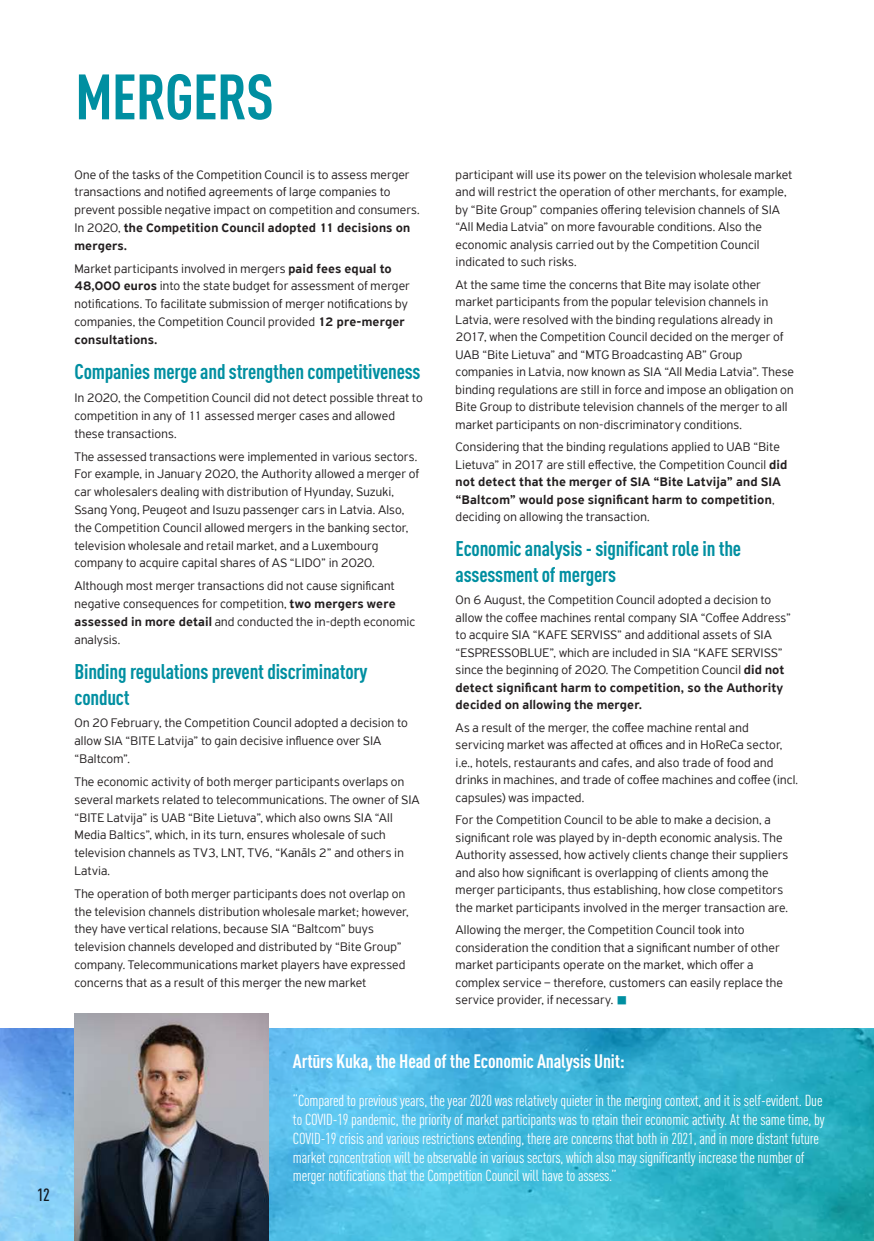
<style>
.page{position:relative;width:874px;height:1241px;background:#fff}
.page>*{position:absolute;margin:0;border:0;box-sizing:border-box;transform-origin:0 0}
.t1{font:700 condensed 63px "DIN Pro";letter-spacing:-.015em;color:#008fa1}
.t2{font:700 condensed 21px/25.6px "DIN Pro";letter-spacing:-.01em;color:#008fa1}
.t3{font:700 condensed 19.25px "DIN Pro";letter-spacing:-.01em;color:#fff}
.t4{font:500 condensed 17.5px "DIN Pro";color:#231f20}
.t5{font:condensed 15.75px/18.9px "DIN Pro";letter-spacing:-.01em;color:#fff}
.t6{font:300 13.12px/17.5px "PF Highway Sans Pro";letter-spacing:.01em;color:#231f20}
.s1{font-weight:500}
.s2{color:#008fa1}
</style>
<div class="page">
<img style="left:0;top:1028px;width:873px;height:212px">
<img style="left:74px;top:1013px;width:194px;height:227px">
<h3 class="t4" style="left:37px;top:1181px;width:14px">12</h3>
<h1 class="t1" style="left:75px;top:49px;width:200px">MERGERS</h1>
<p class="t6" style="left:74px;top:165px;width:346px">One of the tasks of the Competition Council is to assess merger transactions and notified agreements of large companies to prevent possible negative impact on competition and consumers.<br>In 2020, <span class="s1">the Competition Council adopted 11 decisions on mergers.</span></p>
<p class="t6" style="left:74px;top:259px;width:337px">Market participants involved in mergers <span class="s1">paid fees equal to 48,000 euros</span> into the state budget for assessment of merger notifications. To facilitate submission of merger notifications by companies, the Competition Council provided <span class="s1">12 pre-merger consultations.</span></p>
<h2 class="t2" style="left:74px;top:357px;width:347px">Companies merge and strengthen competitiveness</h2>
<p class="t6" style="left:74px;top:389px;width:349px">In 2020, the Competition Council did not detect possible threat to competition in any of 11 assessed merger cases and allowed these transactions.</p>
<p class="t6" style="left:74px;top:447px;width:346px">The assessed transactions were implemented in various sectors.<br>For example, in January 2020, the Authority allowed a merger of car wholesalers dealing with distribution of Hyunday, Suzuki, Ssang Yong, Peugeot and Isuzu passenger cars in Latvia. Also, the Competition Council allowed mergers in the banking sector, television wholesale and retail market, and a Luxembourg company to acquire capital shares of AS “LIDO” in 2020.</p>
<p class="t6" style="left:74px;top:577px;width:342px">Although most merger transactions did not cause significant negative consequences for competition, <span class="s1">two mergers were assessed in more detail</span> and conducted the in-depth economic analysis.</p>
<h2 class="t2" style="left:74px;top:657px;width:294px">Binding regulations prevent discriminatory conduct</h2>
<p class="t6" style="left:74px;top:714px;width:335px">On 20 February, the Competition Council adopted a decision to allow SIA “BITE Latvija” to gain decisive influence over SIA “Baltcom”.</p>
<p class="t6" style="left:74px;top:772px;width:346px">The economic activity of both merger participants overlaps on several markets related to telecommunications. The owner of SIA “BITE Latvija” is UAB “Bite Lietuva”, which also owns SIA “All Media Baltics”, which, in its turn, ensures wholesale of such television channels as TV3, LNT, TV6, “Kanāls 2” and others in Latvia.</p>
<p class="t6" style="left:74px;top:884px;width:336px">The operation of both merger participants does not overlap on the television channels distribution wholesale market; however, they have vertical relations, because SIA “Baltcom” buys television channels developed and distributed by “Bite Group” company. Telecommunications market players have expressed concerns that as a result of this merger the new market</p>
<p class="t6" style="left:455px;top:165px;width:338px">participant will use its power on the television wholesale market and will restrict the operation of other merchants, for example, by “Bite Group” companies offering television channels of SIA “All Media Latvia” on more favourable conditions. Also the economic analysis carried out by the Competition Council indicated to such risks.</p>
<p class="t6" style="left:455px;top:275px;width:340px">At the same time the concerns that Bite may isolate other market participants from the popular television channels in Latvia, were resolved with the binding regulations already in 2017, when the Competition Council decided on the merger of UAB “Bite Lietuva” and “MTG Broadcasting AB” Group companies in Latvia, now known as SIA “All Media Latvia”. These binding regulations are still in force and impose an obligation on Bite Group to distribute television channels of the merger to all market participants on non-discriminatory conditions.</p>
<p class="t6" style="left:455px;top:438px;width:333px">Considering that the binding regulations applied to UAB “Bite Lietuva” in 2017 are still effective, the Competition Council <span class="s1">did not detect that the merger of SIA “Bite Latvija” and SIA “Baltcom” would pose significant harm to competition</span>, deciding on allowing the transaction.</p>
<h2 class="t2" style="left:455px;top:534px;width:287px">Economic analysis - significant role in the assessment of mergers</h2>
<p class="t6" style="left:455px;top:591px;width:337px">On 6 August, the Competition Council adopted a decision to allow the coffee machines rental company SIA “Coffee Address” to acquire SIA “KAFE SERVISS” and additional assets of SIA “ESPRESSOBLUE”, which are included in SIA “KAFE SERVISS” since the beginning of 2020. The Competition Council <span class="s1">did not detect significant harm to competition, so the Authority decided on allowing the merger.</span></p>
<p class="t6" style="left:455px;top:718px;width:344px">As a result of the merger, the coffee machine rental and servicing market was affected at offices and in HoReCa sector, i.e., hotels, restaurants and cafes, and also trade of food and drinks in machines, and trade of coffee machines and coffee (incl. capsules) was impacted.</p>
<p class="t6" style="left:455px;top:811px;width:334px">For the Competition Council to be able to make a decision, a significant role was played by in-depth economic analysis. The Authority assessed, how actively clients change their suppliers and also how significant is overlapping of clients among the merger participants, thus establishing, how close competitors the market participants involved in the merger transaction are.</p>
<p class="t6" style="left:455px;top:920px;width:328px">Allowing the merger, the Competition Council took into consideration the condition that a significant number of other market participants operate on the market, which offer a complex service – therefore, customers can easily replace the service provider, if necessary. <span class="s2">■</span></p>
<h3 class="t3" style="left:293px;top:1046px;width:333px">Artūrs Kuka, the Head of the Economic Analysis Unit:</h3>
<p class="t5" style="left:293px;top:1089px;width:533px">“Compared to previous years, the year 2020 was relatively quieter in the merging context, and it is self-evident. Due to COVID-19 pandemic, the priority of market participants was to retain their economic activity. At the same time, by COVID-19 crisis and various restrictions extending, there are concerns that both in 2021, and in more distant future market concentration will be observable in various sectors, which also may significantly increase the number of merger notifications that the Competition Council will have to assess.”</p>
</div>
